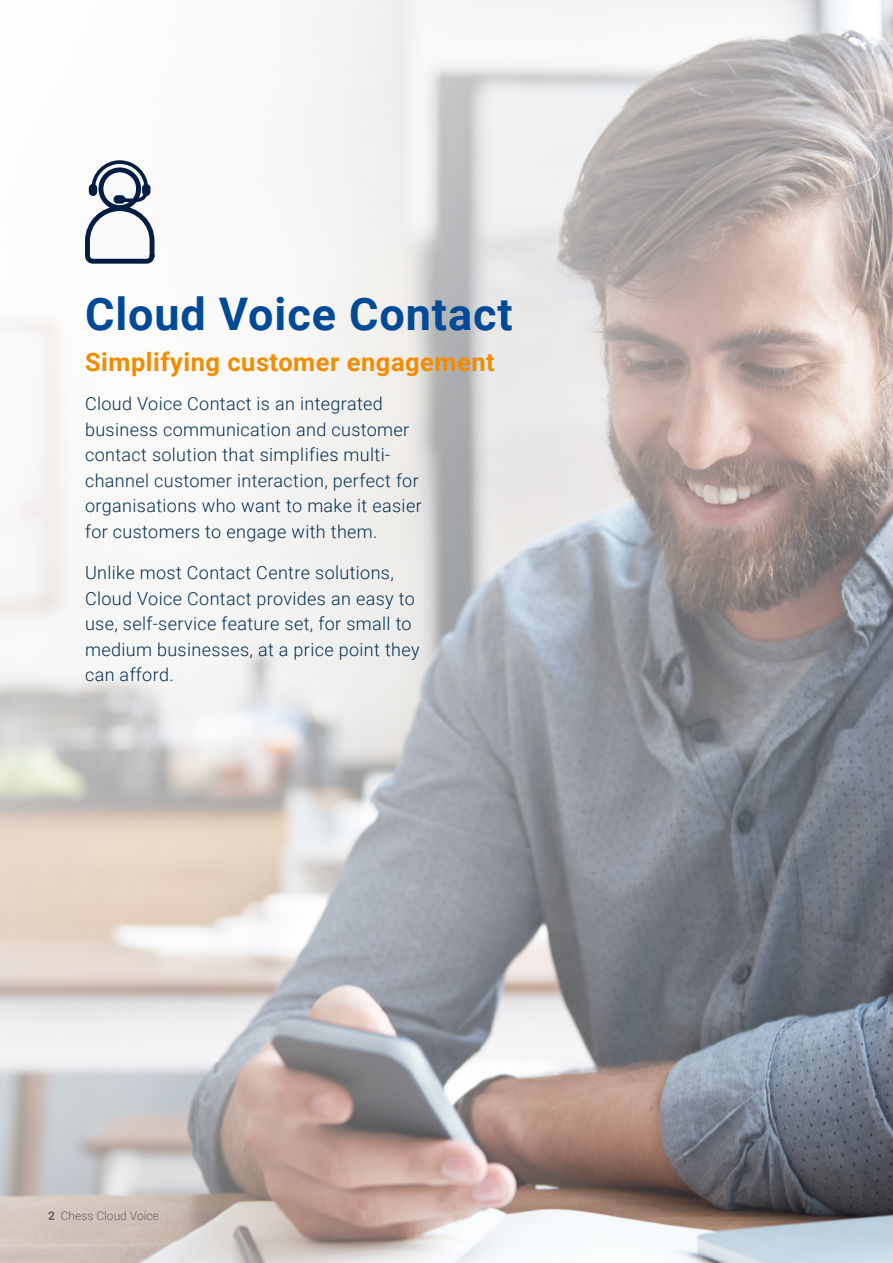
<style>
.page{position:relative;width:893px;height:1263px;background:#fff}
.page>*{position:absolute;margin:0;border:0;box-sizing:border-box;transform-origin:0 0}
.t1{font:700 45px "Roboto";letter-spacing:.02em;color:#004a98}
.t2{font:700 25.5px "Roboto";letter-spacing:.02em;color:#f28c00}
.t3{font:300 18px/25.5px "Roboto";letter-spacing:.02em;color:#032f52}
.t4{font:300 12px "Roboto";color:#636366}
.s1{font-weight:700}
</style>
<div class="page">
<img style="left:0;top:0;width:893px;height:1263px">
<svg style="left:85px;top:160px;width:69px;height:106px"></svg>
<div style="left:89px;top:184px;width:8px;height:12px;background:#031e42;border-radius:4px"></div>
<div style="left:142px;top:184px;width:8px;height:12px;background:#031e42;border-radius:4px"></div>
<div style="left:113px;top:195px;width:13px;height:9px;background:#031e42;border-radius:4px"></div>
<p class="t1" style="left:85px;top:282px;width:429px">Cloud Voice Contact</p>
<p class="t2" style="left:85px;top:344px;width:411px">Simplifying customer engagement</p>
<p class="t3" style="left:85px;top:390px;width:338px">Cloud Voice Contact is an integrated business communication and customer contact solution that simplifies multi&shy;channel customer interaction, perfect for organisations who want to make it easier for customers to engage with them.</p>
<p class="t3" style="left:85px;top:559px;width:336px">Unlike most Contact Centre solutions, Cloud Voice Contact provides an easy to use, self-service feature set, for small to medium businesses, at a price point they can afford.</p>
<p class="t4" style="left:48px;top:1207px;width:112px"><span class="s1">2</span> Chess Cloud Voice</p>
</div>
